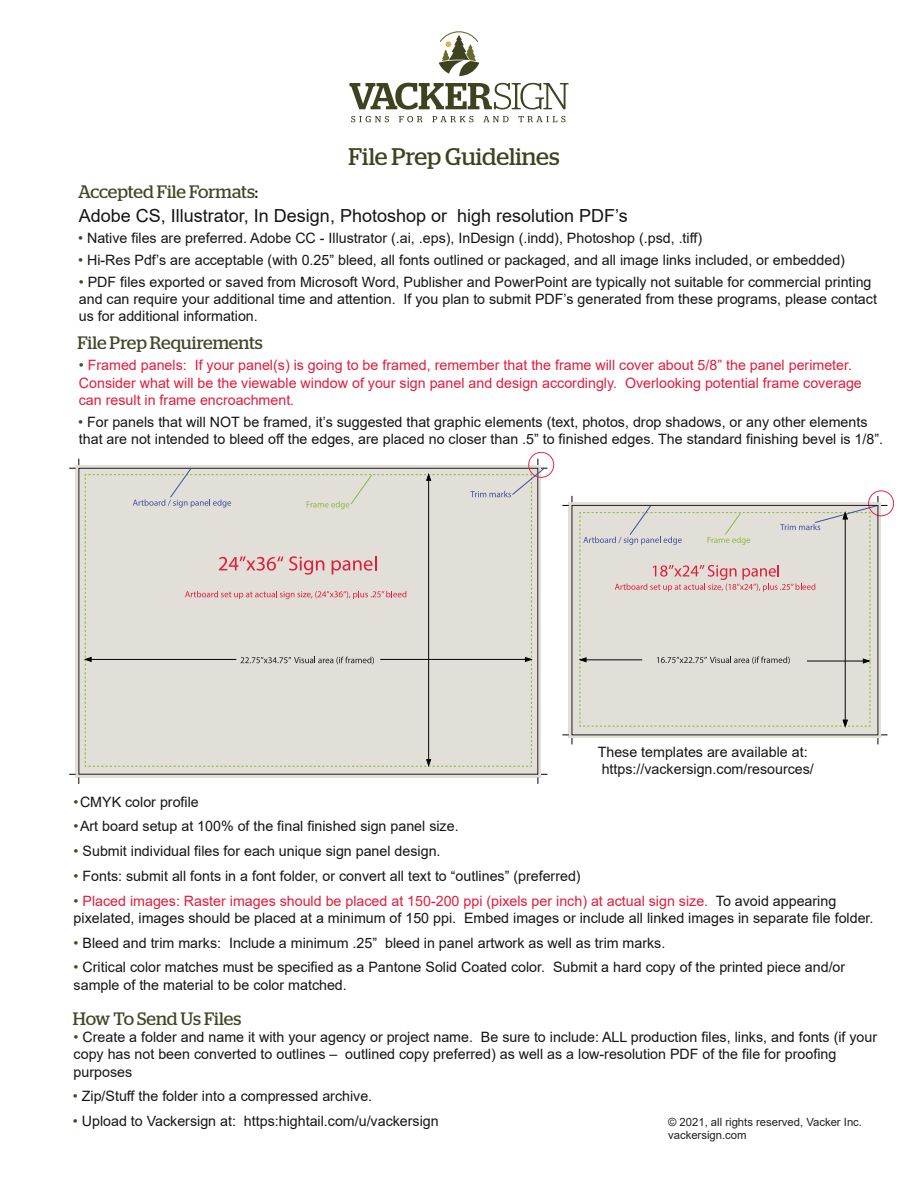
<style>
.page{position:relative;width:918px;height:1188px;background:#fff}
.page>*{position:absolute;margin:0;border:0;box-sizing:border-box;transform-origin:0 0}
.t1{font:24px "Stag";color:#3e421f}
.t2{font:18px "Arial";color:#161414}
.t3{font:18px "Stag";color:#424727}
.t4{font:14.25px/17.2px "Arial";color:#161414}
.t5{font:14.25px/17.2px "Arial";color:#e31c3b}
.t6{font:11.25px/13.5px "Arial";color:#231f20}
.s1{color:#161414}
.s2{color:#424727}
.s3{color:#e31c3b}
</style>
<div class="page">
<svg style="left:349px;top:83px;width:220px;height:27px"></svg>
<svg style="left:351px;top:116px;width:215px;height:6px"></svg>
<svg style="left:439px;top:31px;width:40px;height:45px"></svg>
<svg style="left:76px;top:465px;width:465px;height:312px;background:#cdcbc4"></svg>
<div style="left:528px;top:452px;width:26px;height:26px;border:1px solid #ed2343;border-radius:50%"></div>
<svg style="left:69px;top:774px;width:11px;height:10px"></svg>
<svg style="left:538px;top:774px;width:9px;height:10px"></svg>
<svg style="left:69px;top:459px;width:478px;height:308px;background:#dedcd4"></svg>
<svg style="left:569px;top:502px;width:312px;height:236px;background:#ceccc5"></svg>
<div style="left:868px;top:491px;width:26px;height:25px;border:1px solid #ed2343;border-radius:50%"></div>
<svg style="left:562px;top:496px;width:11px;height:10px"></svg>
<svg style="left:562px;top:735px;width:11px;height:9px"></svg>
<svg style="left:878px;top:735px;width:9px;height:9px"></svg>
<svg style="left:579px;top:496px;width:308px;height:231px;background:#dddad2"></svg>
<h1 class="t1" style="left:349px;top:143px;width:213px">File Prep Guidelines</h1>
<p class="t3" style="left:78px;top:182px;width:182px">Accepted File Formats<span class="s1">:</span></p>
<p class="t2" style="left:79px;top:203px;width:550px">Adobe CS, Illustrator, In Design, Photoshop or high resolution PDF’s</p>
<p class="t4" style="left:78px;top:230px;width:626px"><span class="s2">•</span> Native files are preferred. Adobe CC - Illustrator (.ai, .eps), InDesign (.indd), Photoshop (.psd, .tiff)</p>
<p class="t4" style="left:78px;top:251px;width:768px"><span class="s2">•</span> Hi-Res Pdf’s are acceptable (with 0.25” bleed, all fonts outlined or packaged, and all image links included, or embedded)</p>
<p class="t4" style="left:79px;top:273px;width:800px"><span class="s2">•</span> PDF files exported or saved from Microsoft Word, Publisher and PowerPoint are typically not suitable for commercial printing and can require your additional time and attention. If you plan to submit PDF’s generated from these programs, please contact us for additional information.</p>
<p class="t3" style="left:77px;top:332px;width:187px">File Prep Requirements</p>
<p class="t5" style="left:79px;top:357px;width:785px"><span class="s2">•</span> Framed panels: If your panel(s) is going to be framed, remember that the frame will cover about 5/8” the panel perimeter.<br>Consider what will be the viewable window of your sign panel and design accordingly. Overlooking potential frame coverage can result in frame encroachment.</p>
<p class="t4" style="left:78px;top:413px;width:807px"><span class="s2">•</span> For panels that will NOT be framed, it’s suggested that graphic elements (text, photos, drop shadows, or any other elements that are not intended to bleed off the edges, are placed no closer than .5” to finished edges. The standard finishing bevel is 1/8”.</p>
<p class="t4" style="left:598px;top:743px;width:218px">These templates are available at: https://vackersign.com/resources/</p>
<p class="t4" style="left:74px;top:793px;width:127px"><span class="s2">•</span>CMYK color profile</p>
<p class="t4" style="left:74px;top:818px;width:387px"><span class="s2">•</span>Art board setup at 100% of the final finished sign panel size.</p>
<p class="t4" style="left:74px;top:842px;width:368px"><span class="s2">•</span> Submit individual files for each unique sign panel design.</p>
<p class="t4" style="left:74px;top:867px;width:509px"><span class="s2">•</span> Fonts: submit all fonts in a font folder, or convert all text to “outlines” (preferred)</p>
<p class="t4" style="left:74px;top:892px;width:801px"><span class="s2">•</span> <span class="s3">Placed images: Raster images should be placed at 150-200 ppi (pixels per inch) at actual sign size.</span> To avoid appearing pixelated, images should be placed at a minimum of 150 ppi. Embed images or include all linked images in separate file folder.</p>
<p class="t4" style="left:74px;top:934px;width:593px"><span class="s2">•</span> Bleed and trim marks: Include a minimum .25” bleed in panel artwork as well as trim marks.</p>
<p class="t4" style="left:74px;top:959px;width:773px"><span class="s2">•</span> Critical color matches must be specified as a Pantone Solid Coated color. Submit a hard copy of the printed piece and/or sample of the material to be color matched.</p>
<p class="t3" style="left:73px;top:1008px;width:170px">How To Send Us Files</p>
<p class="t4" style="left:74px;top:1028px;width:805px"><span class="s2">•</span> Create a folder and name it with your agency or project name. Be sure to include: ALL production files, links, and fonts (if your copy has not been converted to outlines – outlined copy preferred) as well as a low-resolution PDF of the file for proofing purposes</p>
<p class="t4" style="left:73px;top:1088px;width:301px"><span class="s2">•</span> Zip/Stuff the folder into a compressed archive.</p>
<p class="t4" style="left:73px;top:1112px;width:367px"><span class="s2">•</span> Upload to Vackersign at: https:hightail.com/u/vackersign</p>
<p class="t6" style="left:668px;top:1115px;width:195px">© 2021, all rights reserved, Vacker Inc. vackersign.com</p>
</div>
